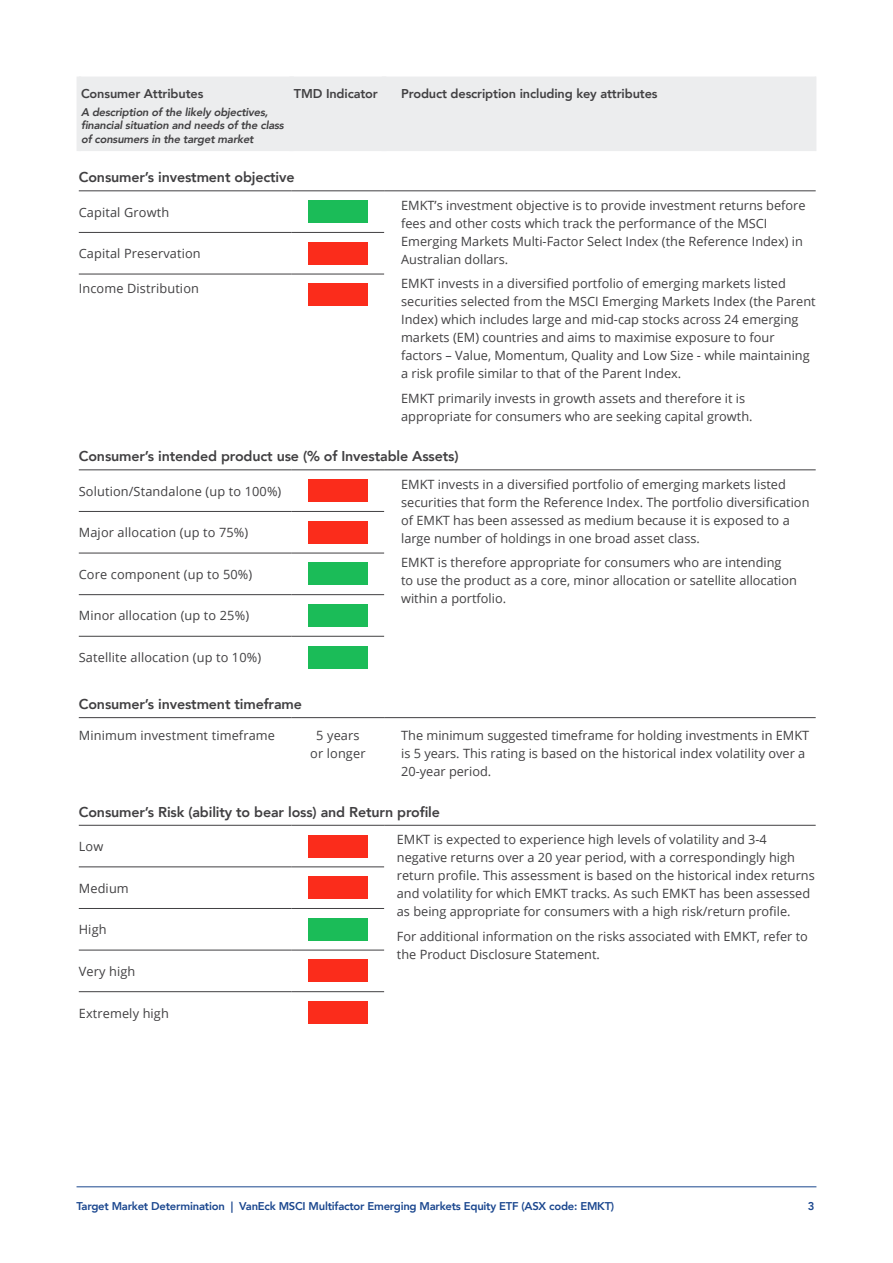
<style>
.page{position:relative;width:893px;height:1263px;background:#fff}
.page>*{position:absolute;margin:0;border:0;box-sizing:border-box;transform-origin:0 0}
.t1{font:800 14.25px "Avenir";letter-spacing:-.01em;color:#414042}
.t2{font:12.75px/18px "Open Sans";color:#414042}
.t3{font:800 12.75px "Avenir";letter-spacing:-.01em;color:#414042}
.t4{font:italic 800 11.25px/13.5px "Avenir";letter-spacing:-.02em;color:#414042}
.t5{font:800 11.25px "Avenir";letter-spacing:-.02em;color:#1a468e}
</style>
<div class="page">
<hr style="left:77px;top:1186px;width:739px;height:1px;background:#1a468e">
<div style="left:81px;top:77px;width:734px;height:74px;background:#ecedee"></div>
<hr style="left:382px;top:77px;width:4px;height:74px;background:#ecedee">
<hr style="left:79px;top:511px;width:213px;height:1px;background:#414042">
<hr style="left:79px;top:867px;width:213px;height:1px;background:#414042">
<hr style="left:79px;top:908px;width:213px;height:1px;background:#414042">
<hr style="left:79px;top:232px;width:213px;height:1px;background:#414042">
<hr style="left:292px;top:232px;width:92px;height:1px;background:#414042">
<hr style="left:292px;top:511px;width:92px;height:1px;background:#414042">
<hr style="left:292px;top:867px;width:92px;height:1px;background:#414042">
<hr style="left:292px;top:908px;width:92px;height:1px;background:#414042">
<hr style="left:79px;top:190px;width:213px;height:1px;background:#414042">
<hr style="left:292px;top:190px;width:92px;height:1px;background:#414042">
<div style="left:289px;top:77px;width:5px;height:74px;background:#ecedee"></div>
<hr style="left:815px;top:77px;width:1px;height:74px;background:#ecedee">
<hr style="left:77px;top:77px;width:4px;height:74px;background:#ecedee">
<hr style="left:79px;top:469px;width:213px;height:1px;background:#414042">
<hr style="left:292px;top:469px;width:92px;height:1px;background:#414042">
<hr style="left:79px;top:553px;width:213px;height:1px;background:#414042">
<hr style="left:79px;top:594px;width:213px;height:1px;background:#414042">
<hr style="left:79px;top:636px;width:213px;height:1px;background:#414042">
<hr style="left:292px;top:553px;width:92px;height:1px;background:#414042">
<hr style="left:292px;top:594px;width:92px;height:1px;background:#414042">
<hr style="left:292px;top:636px;width:92px;height:1px;background:#414042">
<hr style="left:384px;top:469px;width:432px;height:1px;background:#414042">
<hr style="left:384px;top:190px;width:432px;height:1px;background:#414042">
<hr style="left:384px;top:717px;width:432px;height:1px;background:#414042">
<hr style="left:79px;top:950px;width:213px;height:1px;background:#414042">
<hr style="left:292px;top:950px;width:92px;height:1px;background:#414042">
<hr style="left:292px;top:991px;width:92px;height:1px;background:#414042">
<hr style="left:79px;top:274px;width:213px;height:1px;background:#414042">
<hr style="left:292px;top:274px;width:92px;height:1px;background:#414042">
<hr style="left:79px;top:717px;width:213px;height:1px;background:#414042">
<hr style="left:292px;top:717px;width:92px;height:1px;background:#414042">
<hr style="left:79px;top:991px;width:213px;height:1px;background:#414042">
<hr style="left:79px;top:825px;width:213px;height:1px;background:#414042">
<hr style="left:292px;top:825px;width:92px;height:1px;background:#414042">
<hr style="left:384px;top:825px;width:432px;height:1px;background:#414042">
<div style="left:308px;top:200px;width:59px;height:23px;background:#1bbc58"></div>
<div style="left:308px;top:242px;width:59px;height:23px;background:#fb2c1b"></div>
<div style="left:308px;top:283px;width:59px;height:23px;background:#fb2c1b"></div>
<div style="left:308px;top:479px;width:59px;height:23px;background:#fb2c1b"></div>
<div style="left:308px;top:521px;width:59px;height:23px;background:#fb2c1b"></div>
<div style="left:308px;top:562px;width:59px;height:23px;background:#1bbc58"></div>
<div style="left:308px;top:604px;width:59px;height:23px;background:#1bbc58"></div>
<div style="left:308px;top:646px;width:59px;height:22px;background:#1bbc58"></div>
<div style="left:308px;top:835px;width:59px;height:22px;background:#fb2c1b"></div>
<div style="left:308px;top:876px;width:59px;height:23px;background:#fb2c1b"></div>
<div style="left:308px;top:918px;width:59px;height:23px;background:#1bbc58"></div>
<div style="left:308px;top:959px;width:59px;height:23px;background:#fb2c1b"></div>
<div style="left:308px;top:1001px;width:59px;height:23px;background:#fb2c1b"></div>
<p class="t3" style="left:81px;top:83px;width:124px">Consumer Attributes</p>
<p class="t4" style="left:81px;top:105px;width:204px">A description of the likely objectives, financial situation and needs of the class of consumers in the target market</p>
<p class="t3" style="left:294px;top:83px;width:85px">TMD Indicator</p>
<p class="t3" style="left:401px;top:83px;width:258px">Product description including key attributes</p>
<p class="t1" style="left:79px;top:166px;width:217px">Consumer’s investment objective</p>
<p class="t2" style="left:79px;top:203px;width:92px">Capital Growth</p>
<p class="t2" style="left:401px;top:196px;width:406px">EMKT’s investment objective is to provide investment returns before fees and other costs which track the performance of the MSCI Emerging Markets Multi-Factor Select Index (the Reference Index) in Australian dollars.</p>
<p class="t2" style="left:401px;top:274px;width:416px">EMKT invests in a diversified portfolio of emerging markets listed securities selected from the MSCI Emerging Markets Index (the Parent Index) which includes large and mid-cap stocks across 24 emerging markets (EM) countries and aims to maximise exposure to four factors – Value, Momentum, Quality and Low Size - while maintaining a risk profile similar to that of the Parent Index.</p>
<p class="t2" style="left:401px;top:389px;width:353px">EMKT primarily invests in growth assets and therefore it is appropriate for consumers who are seeking capital growth.</p>
<p class="t2" style="left:79px;top:244px;width:123px">Capital Preservation</p>
<p class="t2" style="left:79px;top:279px;width:122px">Income Distribution</p>
<p class="t1" style="left:79px;top:445px;width:381px">Consumer’s intended product use (% of Investable Assets)</p>
<p class="t2" style="left:79px;top:482px;width:204px">Solution/Standalone (up to 100%)</p>
<p class="t2" style="left:401px;top:475px;width:410px">EMKT invests in a diversified portfolio of emerging markets listed securities that form the Reference Index. The portfolio diversification of EMKT has been assessed as medium because it is exposed to a large number of holdings in one broad asset class.</p>
<p class="t2" style="left:401px;top:553px;width:397px">EMKT is therefore appropriate for consumers who are intending<br>to use the product as a core, minor allocation or satellite allocation within a portfolio.</p>
<p class="t2" style="left:79px;top:523px;width:171px">Major allocation (up to 75%)</p>
<p class="t2" style="left:79px;top:565px;width:175px">Core component (up to 50%)</p>
<p class="t2" style="left:79px;top:606px;width:172px">Minor allocation (up to 25%)</p>
<p class="t2" style="left:79px;top:648px;width:184px">Satellite allocation (up to 10%)</p>
<p class="t1" style="left:79px;top:693px;width:225px">Consumer’s investment timeframe</p>
<p class="t2" style="left:79px;top:726px;width:198px">Minimum investment timeframe</p>
<p class="t2" style="left:310px;top:726px;width:57px;text-align:center">5 years or longer</p>
<p class="t2" style="left:401px;top:726px;width:410px">The minimum suggested timeframe for holding investments in EMKT is 5 years. This rating is based on the historical index volatility over a<br>20-year period.</p>
<p class="t1" style="left:79px;top:801px;width:363px">Consumer’s Risk (ability to bear loss) and Return profile</p>
<p class="t2" style="left:79px;top:837px;width:26px">Low</p>
<p class="t2" style="left:397px;top:830px;width:419px">EMKT is expected to experience high levels of volatility and 3-4 negative returns over a 20 year period, with a correspondingly high return profile. This assessment is based on the historical index returns and volatility for which EMKT tracks. As such EMKT has been assessed as being appropriate for consumers with a high risk/return profile.</p>
<p class="t2" style="left:397px;top:927px;width:413px">For additional information on the risks associated with EMKT, refer to the Product Disclosure Statement.</p>
<p class="t2" style="left:79px;top:879px;width:52px">Medium</p>
<p class="t2" style="left:79px;top:920px;width:29px">High</p>
<p class="t2" style="left:79px;top:962px;width:58px">Very high</p>
<p class="t2" style="left:79px;top:1004px;width:92px">Extremely high</p>
<p class="t5" style="left:77px;top:1197px;width:539px">Target Market Determination | VanEck MSCI Multifactor Emerging Markets Equity ETF (ASX code: EMKT)</p>
<p class="t5" style="left:808px;top:1197px;width:8px">3</p>
</div>
